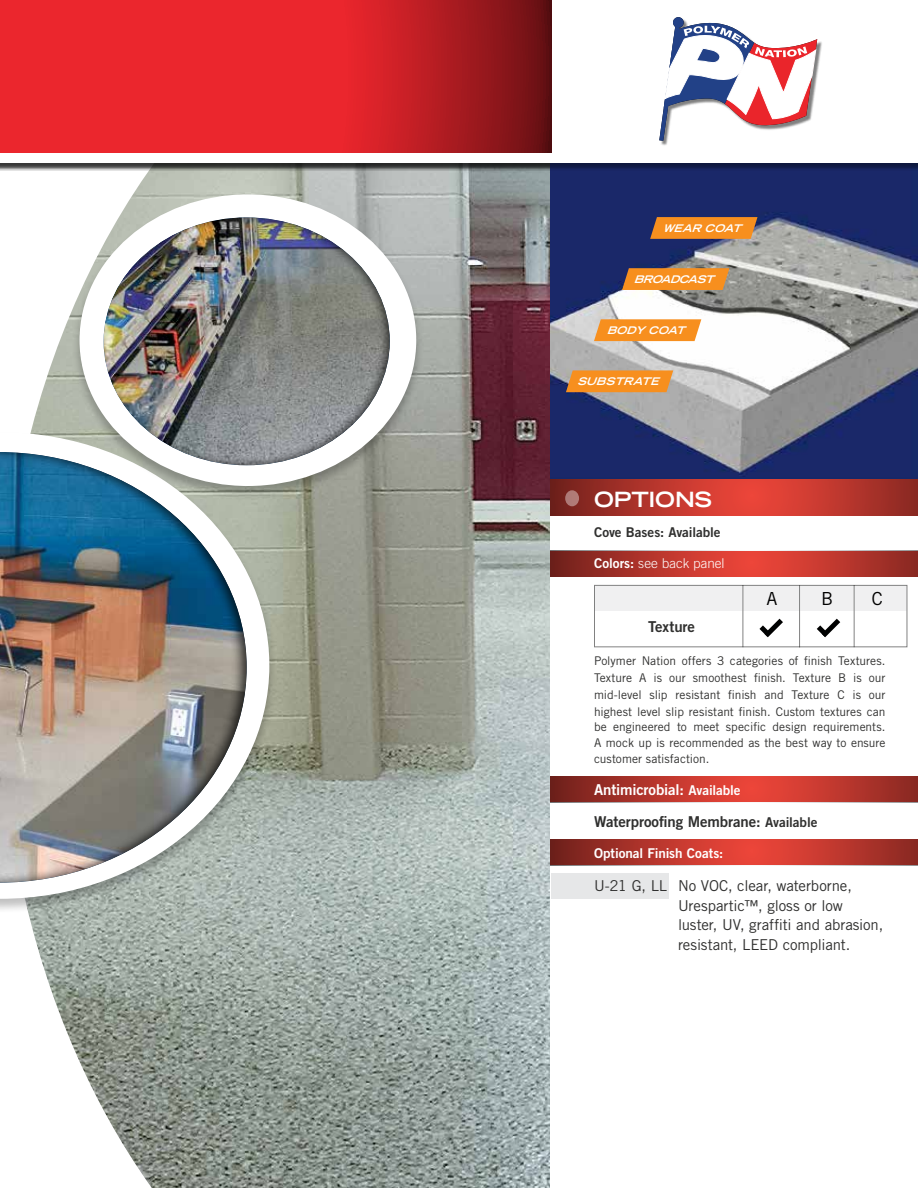
<style>
.page{position:relative;width:918px;height:1188px;background:#fff}
.page>*{position:absolute;margin:0;border:0;box-sizing:border-box;transform-origin:0 0}
.t1{font:700 expanded 21px "Trade Gothic LT Std";letter-spacing:-.005em;color:#fff}
.t2{font:18px "Trade Gothic LT Std";color:#000}
.t3{font:15px/19.8px "Trade Gothic LT Std";letter-spacing:-.01em;color:#30302f}
.t4{font:15px/31.8px "Trade Gothic LT Std Bd 2";letter-spacing:-.01em;color:#30302f}
.t5{font:13.5px "Trade Gothic LT Std Bd 2";letter-spacing:-.005em;color:#fff}
.t6{font:13.5px "Trade Gothic LT Std Bd 2";letter-spacing:-.005em;color:#30302f}
.t7{font:300 13.5px "Trade Gothic LT Std";letter-spacing:-.005em;color:#fff}
.t8{font:12px/16.2px "Trade Gothic LT Std";color:#30302f;text-align:justify}
.t9{font:italic 700 expanded 10.5px "Trade Gothic LT Std";color:#fff}
.s1{font-family:"Trade Gothic LT Std Bd 2";font-weight:400}
.s2{color:#fff}
.s3{font-size:13.5px;color:#fff}
.s4{font-size:13.5px}
</style>
<div class="page">
<img style="left:28px;top:171px;width:523px;height:1017px">
<svg style="left:0;top:0;width:551px;height:153px;background:#d32128"></svg>
<img style="left:661px;top:39px;width:161px;height:107px">
<svg style="left:659px;top:17px;width:158px;height:124px"></svg>
<img style="left:551px;top:171px;width:367px;height:305px">
<svg style="left:551px;top:479px;width:367px;height:37px;background:#b7362c"></svg>
<div style="left:565px;top:490px;width:14px;height:16px;background:#af7a77;border-radius:50%"></div>
<div style="left:0;top:431px;width:278px;height:483px;background:#000;opacity:.25"></div>
<svg style="left:0;top:432px;width:269px;height:467px"></svg>
<div style="left:71px;top:193px;width:353px;height:308px;background:#000;opacity:.25"></div>
<div style="left:80px;top:194px;width:336px;height:292px;background:#fff;border-radius:50%"></div>
<div style="left:0;top:451px;width:248px;height:433px;background:#000;opacity:.75"></div>
<svg style="left:550px;top:551px;width:368px;height:26px;background:#b7352c"></svg>
<svg style="left:550px;top:777px;width:368px;height:25px;background:#b7352c"></svg>
<svg style="left:649px;top:217px;width:110px;height:22px;background:#e68927"></svg>
<svg style="left:621px;top:268px;width:110px;height:22px;background:#e88a27"></svg>
<svg style="left:593px;top:319px;width:109px;height:22px;background:#f59730"></svg>
<svg style="left:565px;top:370px;width:109px;height:22px;background:#ee912b"></svg>
<div style="left:551px;top:873px;width:118px;height:26px;background:#e6e7e8"></div>
<svg style="left:550px;top:839px;width:368px;height:26px;background:#b7352c"></svg>
<div style="left:102px;top:217px;width:288px;height:249px;background:#000;opacity:.75"></div>
<div style="left:594px;top:585px;width:313px;height:26px;background:#f0f0f1"></div>
<hr style="left:742px;top:585px;width:1px;height:62px;background:#fff">
<hr style="left:743px;top:585px;width:1px;height:62px;background:#000101">
<hr style="left:799px;top:585px;width:1px;height:62px;background:#000101">
<hr style="left:854px;top:585px;width:1px;height:62px;background:#000101">
<svg style="left:759px;top:618px;width:24px;height:19px"></svg>
<svg style="left:817px;top:619px;width:23px;height:18px"></svg>
<div style="left:0;top:154px;width:918px;height:17px;background:#000;opacity:.4"></div>
<div style="left:0;top:153px;width:918px;height:10px;background:#fff"></div>
<p class="t9" style="left:663px;top:221px;width:85px">WEAR COAT</p>
<p class="t9" style="left:634px;top:272px;width:86px">BROADCAST</p>
<p class="t9" style="left:607px;top:323px;width:84px">BODY COAT</p>
<p class="t9" style="left:577px;top:375px;width:88px">SUBSTRATE</p>
<h1 class="t1" style="left:594px;top:486px;width:120px">OPTIONS</h1>
<p class="t6" style="left:594px;top:523px;width:128px">Cove Bases: Available</p>
<p class="t7" style="left:594px;top:556px;width:132px"><span class="s1">Colors:</span> see back panel</p>
<h2 class="t2" style="left:767px;top:588px;width:12px">A</h2>
<h2 class="t2" style="left:821px;top:588px;width:14px">B</h2>
<h2 class="t2" style="left:872px;top:587px;width:12px">C</h2>
<p class="t4" style="left:648px;top:610px;width:49px">Texture</p>
<p class="t8" style="left:594px;top:653px;width:293px">Polymer Nation offers 3 categories of finish Textures.<br>Texture A is our smoothest finish. Texture B is our mid-level slip resistant finish and Texture C is our highest level slip resistant finish. Custom textures can be engineered to meet specific design requirements.<br>A mock up is recommended as the best way to ensure customer satisfaction.</p>
<p class="t4" style="left:594px;top:773px;width:225px"><span class="s2">Antimicrobial:</span> <span class="s3">Available<br></span>Waterproofing Membrane: <span class="s4">Available</span></p>
<p class="t5" style="left:594px;top:845px;width:131px">Optional Finish Coats:</p>
<p class="t3" style="left:678px;top:875px;width:207px;text-indent:-84px">U-21 G, LL No VOC, clear, waterborne,<br>Urespartic™, gloss or low luster, UV, graffiti and abrasion, resistant, LEED compliant.</p>
</div>
